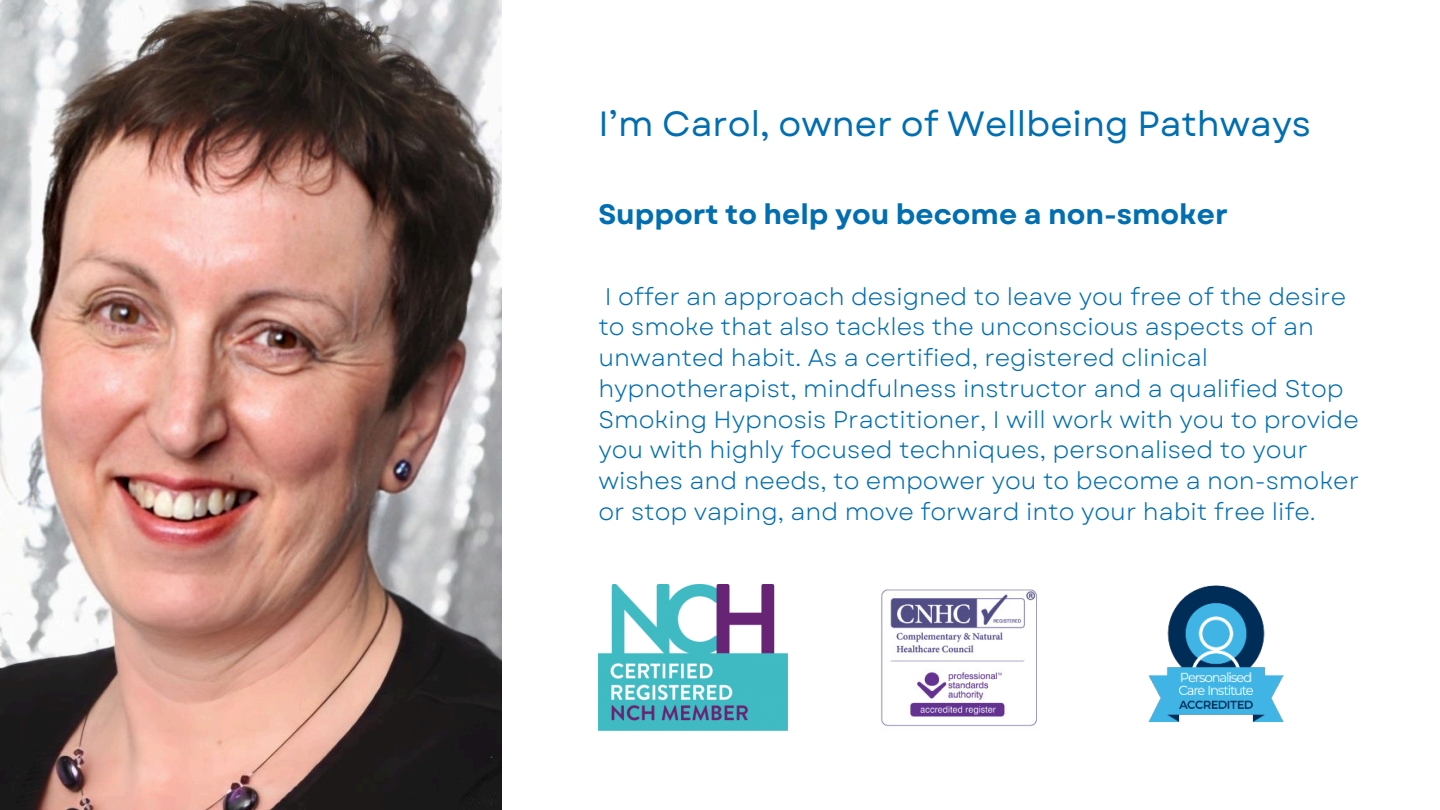
<style>
.page{position:relative;width:1440px;height:810px;background:#fff}
.page>*{position:absolute;margin:0;border:0;box-sizing:border-box;transform-origin:0 0}
.t1{font:35px "Garet";color:#016eb1}
.t2{font:700 28px "Garet";color:#016eb1}
.t3{font:24px/30.8px "Garet";color:#016eb1}
</style>
<div class="page">
<img style="left:598px;top:585px;width:189px;height:145px">
<img style="left:881px;top:589px;width:156px;height:138px">
<img style="left:1148px;top:585px;width:136px;height:138px">
<img style="left:0;top:0;width:502px;height:810px">
<p class="t1" style="left:598px;top:99px;width:714px">I’m Carol, owner of Wellbeing Pathways</p>
<p class="t2" style="left:598px;top:194px;width:631px">Support to help you become a non-smoker</p>
<p class="t3" style="left:598px;top:281px;width:762px">I offer an approach designed to leave you free of the desire to smoke that also tackles the unconscious aspects of an unwanted habit. As a certified, registered clinical hypnotherapist, mindfulness instructor and a qualified Stop Smoking Hypnosis Practitioner, I will work with you to provide you with highly focused techniques, personalised to your wishes and needs, to empower you to become a non-smoker or stop vaping, and move forward into your habit free life.</p>
</div>
